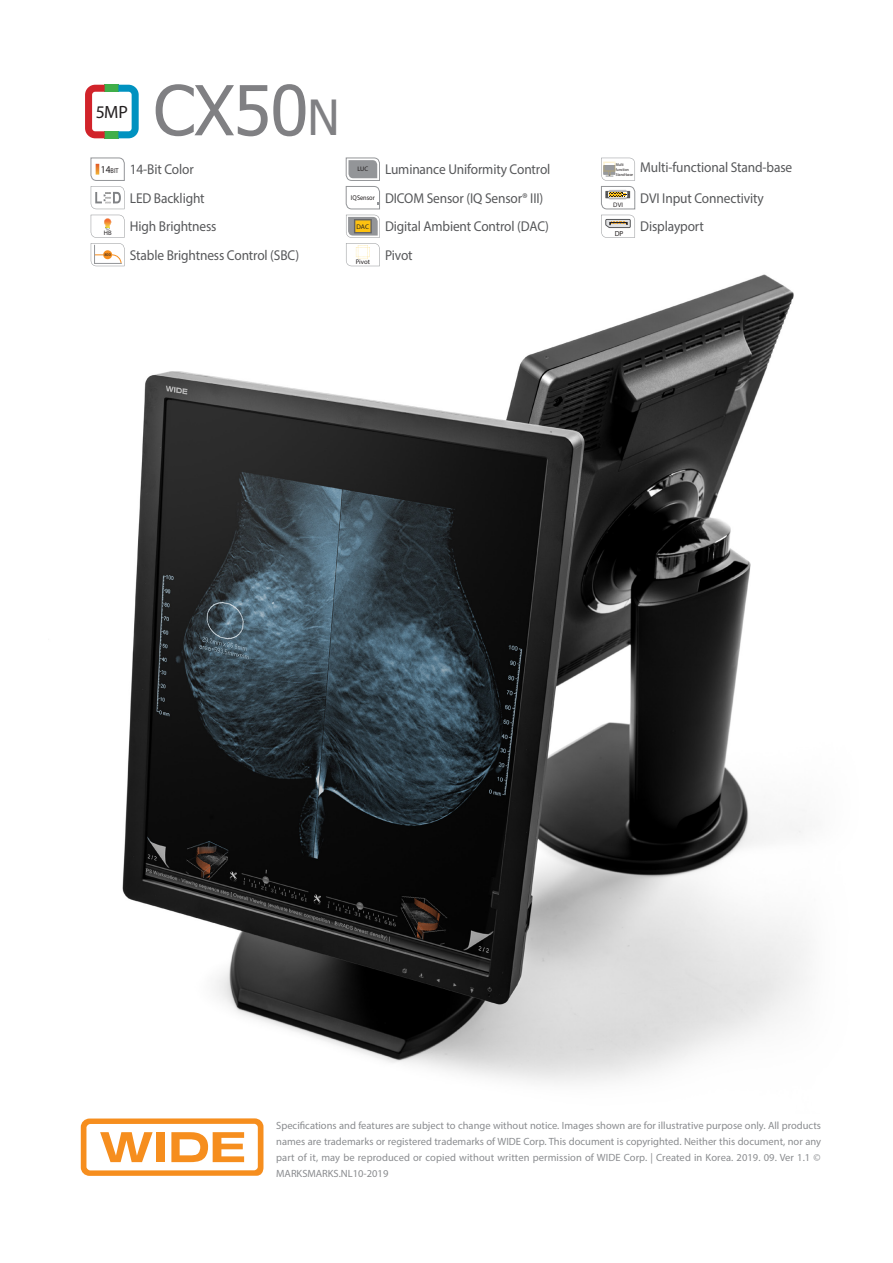
<style>
.page{position:relative;width:893px;height:1263px;background:#fff}
.page>*{position:absolute;margin:0;border:0;box-sizing:border-box;transform-origin:0 0}
.t1{font:69px "Tahoma";color:#808083}
.t2{font:17.85px "Myriad Pro";color:#231f20}
.t3{font:14.25px "Myriad Pro";letter-spacing:-.01em;color:#57585a;scale:.94 1}
.address{font:10.5px/16px "Myriad Pro";letter-spacing:.005em;color:#8a8c8f;text-align:justify}
.t4{font:7.35px "Myriad Pro";color:#231f20}
.t5{font:7.05px "Myriad Pro";color:#231f20;scale:.9 1}
.t6{font:6.75px "Myriad Pro";letter-spacing:-.01em;color:#231f20}
.t7{font:6.6px "Myriad Pro";color:#231f20}
.t8{font:4.2px "Myriad Pro";letter-spacing:-.02em;color:#231f20;scale:.9 1}
.t9{font:4.05px "Myriad Pro";color:#231f20}
.s1{font-size:48.3px}
.s2{font-size:10.5px}
</style>
<div class="page">
<img style="left:90px;top:257px;width:718px;height:826px">
<div style="left:104px;top:85px;width:14px;height:7px;background:#40ae49"></div>
<div style="left:104px;top:131px;width:14px;height:7px;background:#40ae49"></div>
<svg style="left:118px;top:85px;width:21px;height:53px"></svg>
<svg style="left:85px;top:85px;width:20px;height:53px"></svg>
<svg style="left:90px;top:157px;width:35px;height:52px"></svg>
<svg style="left:91px;top:215px;width:34px;height:51px"></svg>
<svg style="left:346px;top:158px;width:34px;height:51px"></svg>
<svg style="left:346px;top:215px;width:34px;height:51px"></svg>
<svg style="left:601px;top:158px;width:34px;height:51px"></svg>
<svg style="left:601px;top:215px;width:34px;height:23px"></svg>
<svg style="left:81px;top:1118px;width:182px;height:58px"></svg>
<p class="t2" style="left:96px;top:101px;width:34px">5MP</p>
<p class="t1" style="left:153px;top:64px;width:188px">CX50<span class="s1">n</span></p>
<p class="t5" style="left:101px;top:166px;width:21px"><span class="s2">14</span>BIT</p>
<p class="t3" style="left:130px;top:160px;width:70px">14-Bit Color</p>
<p class="t3" style="left:130px;top:189px;width:81px">LED Backlight</p>
<p class="t7" style="left:104px;top:229px;width:9px">HB</p>
<p class="t3" style="left:130px;top:217px;width:94px">High Brightness</p>
<p class="t9" style="left:104px;top:252px;width:8px">800</p>
<p class="t3" style="left:130px;top:246px;width:182px">Stable Brightness Control (SBC)</p>
<p class="t7" style="left:357px;top:165px;width:12px">LUC</p>
<p class="t3" style="left:385px;top:160px;width:177px">Luminance Uniformity Control</p>
<p class="t5" style="left:351px;top:193px;width:28px">IQSensor</p>
<p class="t3" style="left:385px;top:189px;width:170px">DICOM Sensor (IQ Sensor® III)</p>
<p class="t6" style="left:357px;top:222px;width:14px">DAC</p>
<p class="t3" style="left:385px;top:217px;width:176px">Digital Ambient Control (DAC)</p>
<p class="t6" style="left:356px;top:258px;width:16px">Pivot</p>
<p class="t3" style="left:385px;top:246px;width:31px">Pivot</p>
<p class="t8" style="left:616px;top:162px;width:10px">Multi</p>
<p class="t8" style="left:616px;top:167px;width:16px">function</p>
<p class="t8" style="left:616px;top:172px;width:20px">Stand-base</p>
<p class="t3" style="left:640px;top:158px;width:163px">Multi-functional Stand-base</p>
<p class="t7" style="left:613px;top:200px;width:11px">DVI</p>
<p class="t3" style="left:640px;top:189px;width:133px">DVI Input Connectivity</p>
<p class="t4" style="left:615px;top:229px;width:10px">DP</p>
<p class="t3" style="left:640px;top:217px;width:69px">Displayport</p>
<p class="address" style="left:276px;top:1117px;width:546px">Specifications and features are subject to change without notice. Images shown are for illustrative purpose only. All products names are trademarks or registered trademarks of WIDE Corp. This document is copyrighted. Neither this document, nor any part of it, may be reproduced or copied without written permission of WIDE Corp. | Created in Korea. 2019. 09. Ver 1.1 © MARKSMARKS.NL10-2019</p>
</div>
